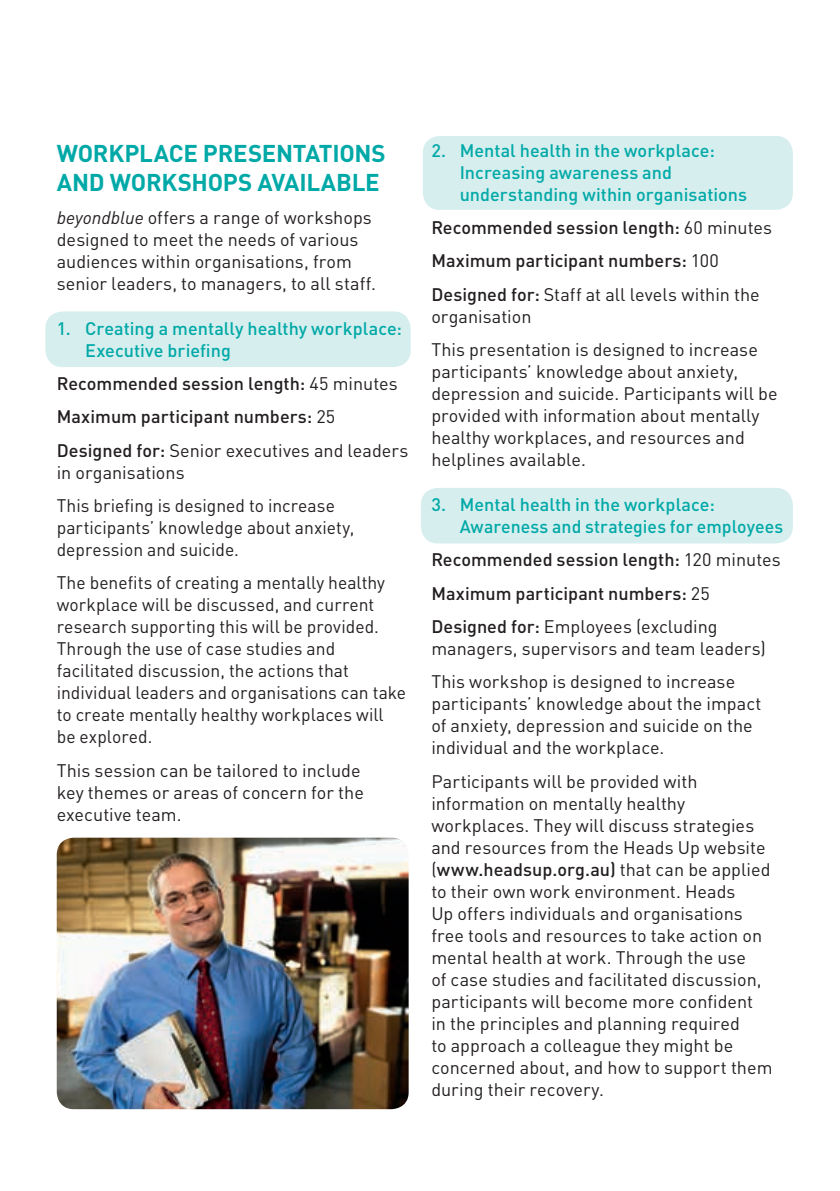
<style>
.page{position:relative;width:840px;height:1191px;background:#fff}
.page>*{position:absolute;margin:0;border:0;box-sizing:border-box;transform-origin:0 0}
.t1{font:700 24px/28.8px "DIN";letter-spacing:-.01em;color:#00a9a7}
.t2{font:18px/22px "DIN";color:#231f20}
.t3{font:500 18px/33.4px "DIN";color:#231f20}
.t4{font:500 18px/22px "DIN";color:#00a9a7}
.s1{font-style:italic}
.s2{font-weight:400}
.s3{font-weight:500}
</style>
<div class="page">
<div style="left:45px;top:311px;width:365px;height:56px;background:#d6eeee;border-radius:17px"></div>
<div style="left:420px;top:488px;width:372px;height:55px;background:#d6eeee;border-radius:17px"></div>
<div style="left:422px;top:136px;width:370px;height:74px;background:#d6eeee;border-radius:17px"></div>
<img style="left:57px;top:837px;width:351px;height:272px">
<h1 class="t1" style="left:57px;top:138px;width:330px">WORKPLACE PRESENTATIONS<br>AND WORKSHOPS AVAILABLE</h1>
<p class="t2" style="left:57px;top:206px;width:320px"><span class="s1">beyondblue</span> offers a range of workshops designed to meet the needs of various audiences within organisations, from senior leaders, to managers, to all staff.</p>
<p class="t4" style="left:85px;top:316px;width:318px;text-indent:-28px">1. Creating a mentally healthy workplace:<br>Executive briefing</p>
<p class="t3" style="left:57px;top:366px;width:353px">Recommended session length: <span class="s2">45 minutes<br></span>Maximum participant numbers: <span class="s2">25<br></span>Designed for: <span class="s2">Senior executives and leaders</span></p>
<p class="t2" style="left:57px;top:455px;width:279px;line-height:33.4px">in organisations<br>This briefing is designed to increase</p>
<p class="t2" style="left:57px;top:516px;width:299px">participants’ knowledge about anxiety, depression and suicide.</p>
<p class="t2" style="left:57px;top:571px;width:351px">The benefits of creating a mentally healthy workplace will be discussed, and current research supporting this will be provided.<br>Through the use of case studies and facilitated discussion, the actions that individual leaders and organisations can take to create mentally healthy workplaces will be explored.</p>
<p class="t2" style="left:57px;top:759px;width:308px">This session can be tailored to include key themes or areas of concern for the executive team.</p>
<p class="t4" style="left:459px;top:138px;width:289px;text-indent:-28px">2. Mental health in the workplace:<br>Increasing awareness and understanding within organisations</p>
<p class="t3" style="left:431px;top:210px;width:342px">Recommended session length: <span class="s2">60 minutes<br></span>Maximum participant numbers: <span class="s2">100<br></span>Designed for: <span class="s2">Staff at all levels within the</span></p>
<p class="t2" style="left:431px;top:299px;width:328px;line-height:33.4px">organisation<br>This presentation is designed to increase</p>
<p class="t2" style="left:431px;top:360px;width:348px">participants’ knowledge about anxiety, depression and suicide. Participants will be provided with information about mentally healthy workplaces, and resources and helplines available.</p>
<p class="t4" style="left:459px;top:493px;width:325px;text-indent:-28px">3. Mental health in the workplace:<br>Awareness and strategies for employees</p>
<p class="t3" style="left:431px;top:542px;width:351px">Recommended session length: <span class="s2">120 minutes<br></span>Maximum participant numbers: <span class="s2">25<br></span>Designed for: <span class="s2">Employees (excluding</span></p>
<p class="t2" style="left:431px;top:631px;width:336px;line-height:33.4px">managers, supervisors and team leaders)<br>This workshop is designed to increase</p>
<p class="t2" style="left:431px;top:692px;width:331px">participants’ knowledge about the impact of anxiety, depression and suicide on the individual and the workplace.</p>
<p class="t2" style="left:431px;top:769px;width:342px">Participants will be provided with information on mentally healthy workplaces. They will discuss strategies and resources from the Heads Up website (<span class="s3">www.headsup.org.au)</span> that can be applied to their own work environment. Heads<br>Up offers individuals and organisations free tools and resources to take action on mental health at work. Through the use<br>of case studies and facilitated discussion, participants will become more confident<br>in the principles and planning required<br>to approach a colleague they might be concerned about, and how to support them during their recovery.</p>
</div>
